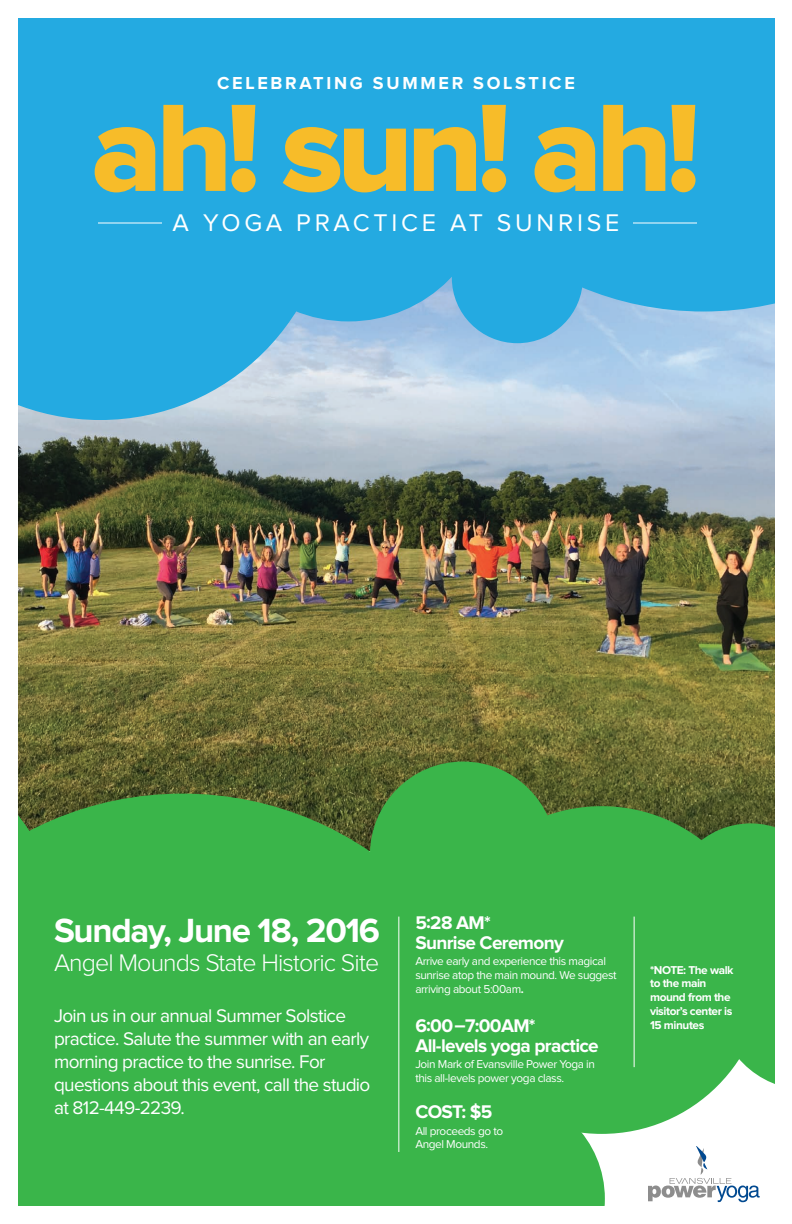
<style>
.page{position:relative;width:792px;height:1224px;background:#fff}
.page>*{position:absolute;margin:0;border:0;box-sizing:border-box;transform-origin:0 0}
.t1{font:129px "Proxima Nova Extrabld";letter-spacing:-.05em;color:#f7bc29}
.t2{font:700 34.8px "Proxima Nova";letter-spacing:-.035em;color:#fff}
.t3{font:25px "Proxima Nova";letter-spacing:.15em;color:#fff}
.t4{font:300 24.9px "Proxima Nova";letter-spacing:-.035em;color:#fff}
.t5{font:19px/23px "Proxima Nova";letter-spacing:-.035em;color:#fff}
.t6{font:700 19px/19.7px "Proxima Nova";letter-spacing:-.035em;color:#fff}
.t7{font:700 18px "Proxima Nova";letter-spacing:.15em;color:#fff}
.t8{font:11.8px/13.8px "Proxima Nova";letter-spacing:-.035em;color:#fff}
.t9{font:700 11.8px/13.8px "Proxima Nova";letter-spacing:-.035em;color:#fff}
.s1{font-weight:700}
</style>
<div class="page">
<img style="left:18px;top:312px;width:756px;height:511px">
<svg style="left:18px;top:18px;width:313px;height:402px;background:#35aee1"></svg>
<div style="left:207px;top:38px;width:283px;height:283px;background:#24aae1;border-radius:50%"></div>
<svg style="left:207px;top:18px;width:179px;height:150px"></svg>
<div style="left:386px;top:18px;width:388px;height:294px;background:#24aae1"></div>
<div style="left:452px;top:212px;width:131px;height:131px;background:#24aae1;border-radius:50%"></div>
<div style="left:18px;top:794px;width:475px;height:412px;background:#3ab54a"></div>
<div style="left:370px;top:762px;width:186px;height:186px;background:#3ab54a;border-radius:50%"></div>
<div style="left:335px;top:899px;width:186px;height:186px;background:#3ab54a;border-radius:50%"></div>
<div style="left:393px;top:1093px;width:212px;height:113px;background:#3ab54a"></div>
<svg style="left:18px;top:737px;width:45px;height:414px;background:#41a244"></svg>
<div style="left:438px;top:806px;width:327px;height:328px;background:#3ab54a;border-radius:50%"></div>
<svg style="left:674px;top:823px;width:100px;height:267px"></svg>
<hr style="left:399px;top:917px;width:1px;height:235px;background:#fff">
<hr style="left:634px;top:917px;width:1px;height:150px;background:#fff">
<hr style="left:98px;top:222px;width:64px;height:2px;background:#fff">
<hr style="left:633px;top:222px;width:64px;height:2px;background:#fff">
<svg style="left:648px;top:1146px;width:112px;height:56px"></svg>
<h3 class="t7" style="left:217px;top:77px;width:359px">CELEBRATING SUMMER SOLSTICE</h3>
<h1 class="t1" style="left:91px;top:105px;width:611px">ah! sun! ah!</h1>
<h3 class="t3" style="left:173px;top:214px;width:448px">A YOGA PRACTICE AT SUNRISE</h3>
<h2 class="t2" style="left:54px;top:918px;width:328px">Sunday, June 18, 2016</h2>
<h3 class="t4" style="left:54px;top:954px;width:327px">Angel Mounds State Historic Site</h3>
<h3 class="t5" style="left:54px;top:1006px;width:318px">Join us in our annual Summer Solstice practice. Salute the summer with an early morning practice to the sunrise. For questions about this event, call the studio at 812-449-2239.</h3>
<h3 class="t6" style="left:415px;top:915px;width:150px">5:28 AM*<br>Sunrise Ceremony</h3>
<p class="t8" style="left:415px;top:956px;width:203px">Arrive early and experience this magical sunrise atop the main mound. We suggest arriving about 5:00am<span class="s1">.</span></p>
<h3 class="t6" style="left:415px;top:1018px;width:185px">6:00–7:00AM*<br>All-levels yoga practice</h3>
<p class="t8" style="left:415px;top:1059px;width:181px">Join Mark of Evansville Power Yoga in this all-levels power yoga class.</p>
<h3 class="t6" style="left:415px;top:1104px;width:79px">COST: $5</h3>
<p class="t8" style="left:415px;top:1125px;width:89px">All proceeds go to<br>Angel Mounds.</p>
<p class="t9" style="left:650px;top:964px;width:85px">*NOTE: The walk to the main mound from the visitor’s center is<br>15 minutes</p>
</div>
